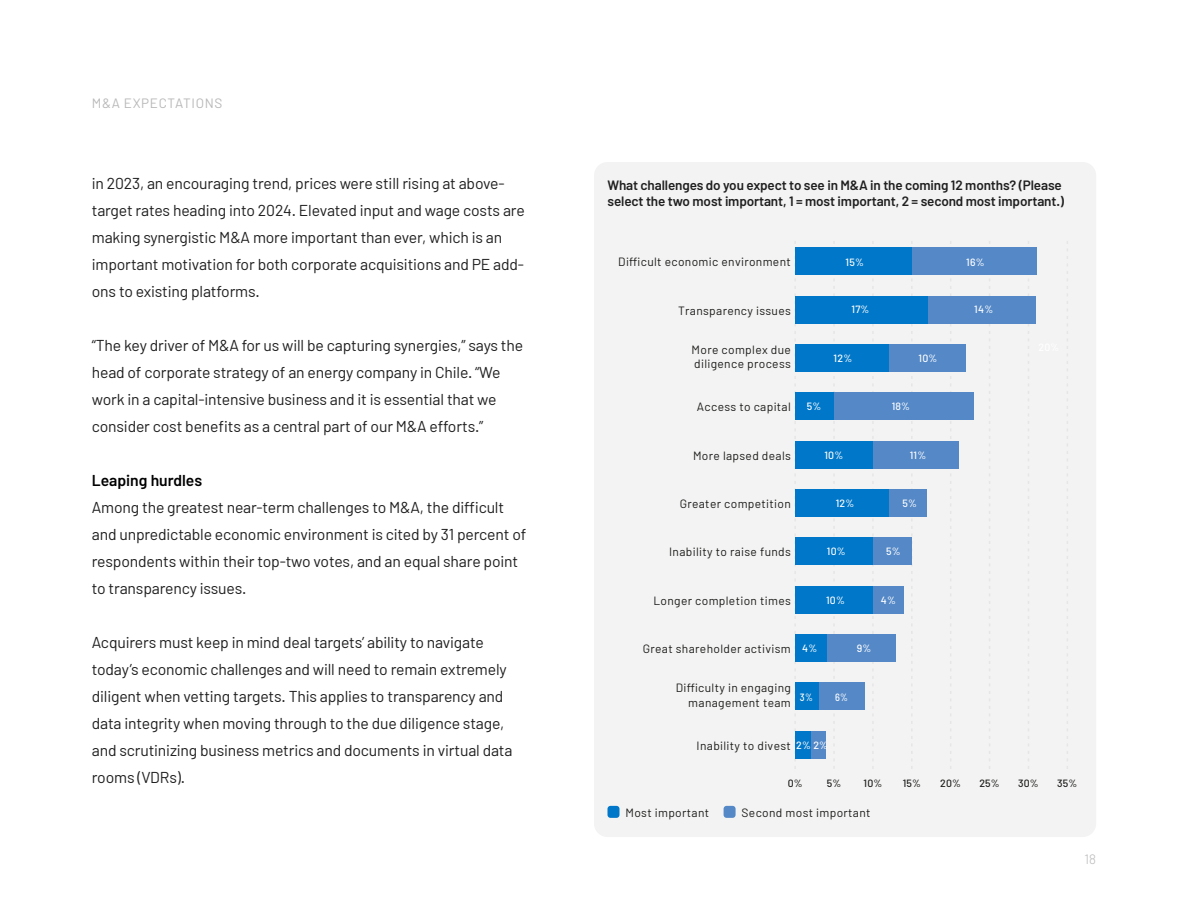
<style>
.page{position:relative;width:1188px;height:918px;background:#fff}
.page>*{position:absolute;margin:0;border:0;box-sizing:border-box;transform-origin:0 0}
.t1{font:15.75px/27px "Barlow";letter-spacing:-.01em;color:#1f1f1f}
.t2{font:600 15.75px "Barlow";color:#000}
.Chart_title{font:600 13.5px/16.2px "Barlow";letter-spacing:-.01em;color:#1f1f1f}
.t3{font:13.5px "Barlow";letter-spacing:.05em;color:#b8b8b8}
.t4{font:300 13.5px "Barlow";color:#b8b8b8}
.t5{font:12px/14.4px "Barlow";letter-spacing:.03em;color:#1d1d1b;text-align:right}
.t6{font:500 10.5px "Barlow";letter-spacing:.025em;color:#fff}
.t7{font:500 10.5px "Barlow";letter-spacing:.015em;color:#1d1d1b}
.t8{font:500 10.5px "Barlow";letter-spacing:.025em;color:#fff;scale:.88 1}
</style>
<div class="page">
<div style="left:594px;top:162px;width:502px;height:675px;background:#f3f3f3;border-radius:14px"></div>
<div style="left:724px;top:806px;width:12px;height:12px;background:#5488c7;border-radius:3px"></div>
<div style="left:608px;top:806px;width:12px;height:12px;background:#0077c8;border-radius:3px"></div>
<svg style="left:795px;top:241px;width:1px;height:528px"></svg>
<svg style="left:833px;top:241px;width:2px;height:527px"></svg>
<svg style="left:872px;top:241px;width:2px;height:528px"></svg>
<svg style="left:911px;top:241px;width:2px;height:528px"></svg>
<svg style="left:950px;top:241px;width:1px;height:528px"></svg>
<svg style="left:989px;top:241px;width:1px;height:528px"></svg>
<svg style="left:1028px;top:241px;width:1px;height:528px"></svg>
<svg style="left:1067px;top:241px;width:1px;height:528px"></svg>
<div style="left:912px;top:248px;width:124px;height:27px;background:#5488c7"></div>
<div style="left:927px;top:296px;width:109px;height:27px;background:#5488c7"></div>
<div style="left:888px;top:345px;width:78px;height:27px;background:#5488c7"></div>
<div style="left:834px;top:393px;width:140px;height:27px;background:#5488c7"></div>
<div style="left:873px;top:441px;width:85px;height:27px;background:#5488c7"></div>
<div style="left:888px;top:490px;width:39px;height:27px;background:#5488c7"></div>
<div style="left:873px;top:538px;width:39px;height:27px;background:#5488c7"></div>
<div style="left:873px;top:586px;width:31px;height:27px;background:#5488c7"></div>
<div style="left:826px;top:635px;width:70px;height:27px;background:#5488c7"></div>
<div style="left:818px;top:683px;width:47px;height:27px;background:#5488c7"></div>
<div style="left:811px;top:731px;width:15px;height:27px;background:#5488c7"></div>
<div style="left:795px;top:248px;width:117px;height:27px;background:#0077c8"></div>
<div style="left:795px;top:296px;width:132px;height:27px;background:#0077c8"></div>
<div style="left:795px;top:345px;width:93px;height:27px;background:#0077c8"></div>
<div style="left:795px;top:393px;width:39px;height:27px;background:#0077c8"></div>
<div style="left:795px;top:441px;width:78px;height:27px;background:#0077c8"></div>
<div style="left:795px;top:490px;width:93px;height:27px;background:#0077c8"></div>
<div style="left:795px;top:538px;width:78px;height:27px;background:#0077c8"></div>
<div style="left:795px;top:586px;width:78px;height:27px;background:#0077c8"></div>
<div style="left:795px;top:635px;width:31px;height:27px;background:#0077c8"></div>
<div style="left:795px;top:683px;width:23px;height:27px;background:#0077c8"></div>
<div style="left:795px;top:731px;width:16px;height:27px;background:#0077c8"></div>
<p class="t3" style="left:92px;top:95px;width:132px">M&amp;A EXPECTATIONS</p>
<p class="t1" style="left:92px;top:169px;width:435px">in 2023, an encouraging trend, prices were still rising at above&shy;target rates heading into 2024. Elevated input and wage costs are making synergistic M&amp;A more important than ever, which is an important motivation for both corporate acquisitions and PE add&shy;ons to existing platforms.</p>
<p class="t1" style="left:92px;top:331px;width:433px">“The key driver of M&amp;A for us will be capturing synergies,” says the head of corporate strategy of an energy company in Chile. “We work in a capital-intensive business and it is essential that we consider cost benefits as a central part of our M&amp;A efforts.”</p>
<h4 class="t2" style="left:92px;top:471px;width:112px">Leaping hurdles</h4>
<p class="t1" style="left:92px;top:493px;width:436px">Among the greatest near-term challenges to M&amp;A, the difficult and unpredictable economic environment is cited by 31 percent of respondents within their top-two votes, and an equal share point to transparency issues.</p>
<p class="t1" style="left:92px;top:628px;width:422px">Acquirers must keep in mind deal targets’ ability to navigate today’s economic challenges and will need to remain extremely diligent when vetting targets. This applies to transparency and data integrity when moving through to the due diligence stage, and scrutinizing business metrics and documents in virtual data rooms (VDRs).</p>
<p class="Chart_title" style="left:608px;top:177px;width:458px">What challenges do you expect to see in M&amp;A in the coming 12 months? (Please select the two most important, 1 = most important, 2 = second most important.)</p>
<p class="t5" style="left:618px;top:254px;width:174px">Difficult economic environment</p>
<p class="t6" style="left:846px;top:255px;width:20px">15%</p>
<p class="t6" style="left:852px;top:303px;width:19px">17%</p>
<p class="t6" style="left:974px;top:303px;width:20px">14%</p>
<p class="t6" style="left:966px;top:255px;width:20px">16%</p>
<p class="t5" style="left:678px;top:303px;width:114px">Transparency issues</p>
<p class="t5" style="left:692px;top:342px;width:101px;text-align:left">More complex due diligence process</p>
<p class="t5" style="left:697px;top:399px;width:96px">Access to capital</p>
<p class="t6" style="left:834px;top:351px;width:20px">12%</p>
<p class="t6" style="left:919px;top:351px;width:20px">10%</p>
<p class="t6" style="left:807px;top:400px;width:16px">5%</p>
<p class="t6" style="left:892px;top:400px;width:20px">18%</p>
<p class="t5" style="left:693px;top:448px;width:99px">More lapsed deals</p>
<p class="t6" style="left:824px;top:448px;width:20px">10%</p>
<p class="t6" style="left:910px;top:448px;width:18px">11%</p>
<p class="t5" style="left:680px;top:496px;width:113px">Greater competition</p>
<p class="t6" style="left:836px;top:497px;width:20px">12%</p>
<p class="t6" style="left:902px;top:497px;width:16px">5%</p>
<p class="t5" style="left:669px;top:544px;width:123px">Inability to raise funds</p>
<p class="t5" style="left:653px;top:593px;width:139px">Longer completion times</p>
<p class="t6" style="left:827px;top:545px;width:20px">10%</p>
<p class="t6" style="left:886px;top:545px;width:16px">5%</p>
<p class="t6" style="left:826px;top:594px;width:20px">10%</p>
<p class="t6" style="left:881px;top:594px;width:17px">4%</p>
<p class="t5" style="left:643px;top:641px;width:150px">Great shareholder activism</p>
<p class="t6" style="left:802px;top:642px;width:17px">4%</p>
<p class="t6" style="left:857px;top:642px;width:16px">9%</p>
<p class="t5" style="left:676px;top:680px;width:117px">Difficulty in engaging management team</p>
<p class="t8" style="left:800px;top:690px;width:16px">3%</p>
<p class="t8" style="left:835px;top:691px;width:16px">6%</p>
<p class="t5" style="left:697px;top:738px;width:96px">Inability to divest</p>
<p class="t6" style="left:796px;top:739px;width:33px">2% 2%</p>
<p class="t7" style="left:788px;top:777px;width:16px">0%</p>
<p class="t7" style="left:827px;top:777px;width:16px">5%</p>
<p class="t7" style="left:864px;top:777px;width:20px">10%</p>
<p class="t7" style="left:903px;top:777px;width:20px">15%</p>
<p class="t7" style="left:940px;top:777px;width:22px">20%</p>
<p class="t7" style="left:979px;top:777px;width:22px">25%</p>
<p class="t7" style="left:1018px;top:777px;width:22px">30%</p>
<p class="t7" style="left:1057px;top:777px;width:22px">35%</p>
<p class="t5" style="left:625px;top:805px;width:85px">Most important</p>
<p class="t5" style="left:742px;top:805px;width:131px">Second most important</p>
<p class="t4" style="left:1085px;top:851px;width:13px">18</p>
</div>
